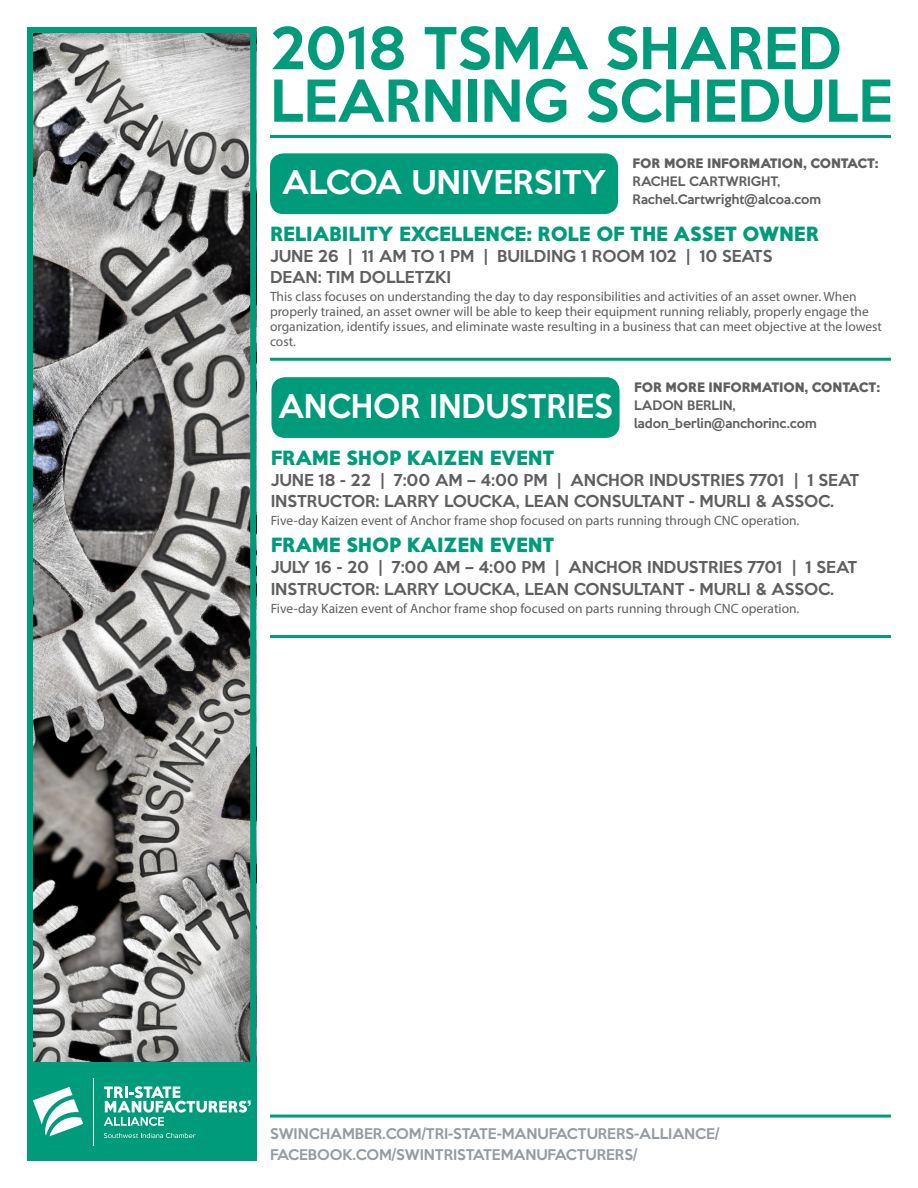
<style>
.page{position:relative;width:918px;height:1188px;background:#fff}
.page>*{position:absolute;margin:0;border:0;box-sizing:border-box;transform-origin:0 0}
.t1{font:500 52.8px/52.5px "Keep Calm";color:#009b7a}
.t2{font:500 30px "Keep Calm";color:#fff;scale:.96 1}
.t3{font:500 30px "Keep Calm";color:#fff}
.t4{font:800 18px "Keep Calm";color:#009b7a}
.t5{font:500 15px/21.6px "Keep Calm";color:#5f5f62}
.t6{font:13.5px/15px "Myriad Pro";color:#5f5f62}
.t7{font:500 13.5px/21px "Keep Calm";color:#959ca1}
.t8{font:500 12px/18px "Keep Calm";color:#5f5f62}
.s1{font-weight:800}
</style>
<div class="page">
<img style="left:34px;top:34px;width:215px;height:1029px">
<div style="left:27px;top:27px;width:229px;height:1049px;border:6px solid #009b7a"></div>
<div style="left:27px;top:1063px;width:229px;height:98px;background:#009b7a"></div>
<hr style="left:93px;top:1079px;width:1px;height:67px;background:#fff">
<svg style="left:33px;top:1087px;width:50px;height:49px"></svg>
<svg style="left:104px;top:1086px;width:147px;height:40px"></svg>
<svg style="left:104px;top:1133px;width:92px;height:5px"></svg>
<div style="left:270px;top:153px;width:348px;height:61px;background:#009b7a;border-radius:14px"></div>
<hr style="left:270px;top:135px;width:621px;height:3px;background:#009b7a">
<div style="left:272px;top:377px;width:348px;height:61px;background:#009b7a;border-radius:14px"></div>
<hr style="left:270px;top:358px;width:621px;height:3px;background:#009b7a">
<hr style="left:270px;top:1115px;width:621px;height:3px;background:#009b7a">
<hr style="left:270px;top:635px;width:621px;height:3px;background:#009b7a">
<p class="t1" style="left:270px;top:18px;width:624px">2018 TSMA SHARED<br>LEARNING SCHEDULE</p>
<p class="t8" style="left:633px;top:153px;width:247px"><span class="s1">FOR MORE INFORMATION, CONTACT:<br></span>RACHEL CARTWRIGHT,<br>Rachel.Cartwright@alcoa.com</p>
<p class="t3" style="left:282px;top:156px;width:326px">ALCOA UNIVERSITY</p>
<p class="t4" style="left:270px;top:218px;width:550px">RELIABILITY EXCELLENCE: ROLE OF THE ASSET OWNER</p>
<p class="t5" style="left:270px;top:244px;width:504px">JUNE 26 | 11 AM TO 1 PM | BUILDING 1 ROOM 102 | 10 SEATS<br>DEAN: TIM DOLLETZKI</p>
<p class="t6" style="left:270px;top:289px;width:614px">This class focuses on understanding the day to day responsibilities and activities of an asset owner. When properly trained, an asset owner will be able to keep their equipment running reliably, properly engage the organization, identify issues, and eliminate waste resulting in a business that can meet objective at the lowest cost.</p>
<p class="t8" style="left:634px;top:377px;width:247px"><span class="s1">FOR MORE INFORMATION, CONTACT:<br></span>LADON BERLIN, ladon_berlin@anchorinc.com</p>
<p class="t2" style="left:278px;top:380px;width:350px">ANCHOR INDUSTRIES</p>
<p class="t4" style="left:271px;top:442px;width:285px">FRAME SHOP KAIZEN EVENT</p>
<p class="t5" style="left:271px;top:468px;width:590px">JUNE 18 - 22 | 7:00 AM – 4:00 PM | ANCHOR INDUSTRIES 7701 | 1 SEAT<br>INSTRUCTOR: LARRY LOUCKA, LEAN CONSULTANT - MURLI &amp; ASSOC.</p>
<p class="t6" style="left:271px;top:513px;width:530px">Five-day Kaizen event of Anchor frame shop focused on parts running through CNC operation.</p>
<p class="t4" style="left:271px;top:529px;width:285px">FRAME SHOP KAIZEN EVENT</p>
<p class="t5" style="left:271px;top:555px;width:588px">JULY 16 - 20 | 7:00 AM – 4:00 PM | ANCHOR INDUSTRIES 7701 | 1 SEAT<br>INSTRUCTOR: LARRY LOUCKA, LEAN CONSULTANT - MURLI &amp; ASSOC.</p>
<p class="t6" style="left:271px;top:601px;width:530px">Five-day Kaizen event of Anchor frame shop focused on parts running through CNC operation.</p>
<p class="t7" style="left:270px;top:1122px;width:451px">SWINCHAMBER.COM/TRI-STATE-MANUFACTURERS-ALLIANCE/<br>FACEBOOK.COM/SWINTRISTATEMANUFACTURERS/</p>
</div>
